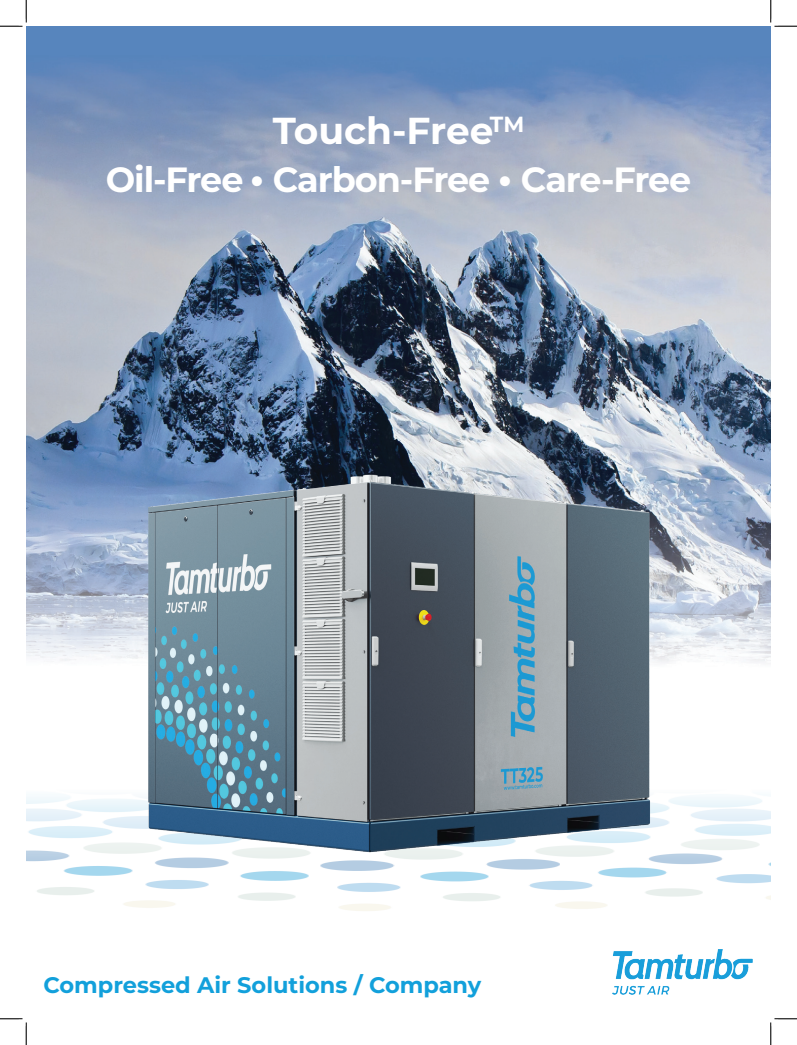
<style>
.page{position:relative;width:797px;height:1045px;background:#fff}
.page>*{position:absolute;margin:0;border:0;box-sizing:border-box;transform-origin:0 0}
.t1{font:700 37.5px "Montserrat";letter-spacing:-.005em;color:#fff}
.t2{font:700 35px "Montserrat";letter-spacing:-.035em;color:#fff}
.t3{font:700 22.5px "Montserrat";color:#12a0db}
</style>
<div class="page">
<img style="left:26px;top:26px;width:744px;height:636px">
<img style="left:612px;top:949px;width:140px;height:45px">
<img style="left:26px;top:797px;width:744px;height:114px">
<img style="left:71px;top:450px;width:654px;height:440px">
<svg style="left:0;top:0;width:27px;height:27px"></svg>
<svg style="left:0;top:1018px;width:27px;height:27px"></svg>
<svg style="left:770px;top:0;width:27px;height:27px"></svg>
<svg style="left:770px;top:1018px;width:27px;height:27px"></svg>
<p class="t1" style="left:273px;top:104px;width:253px">Touch-Free<sup>TM</sup></p>
<p class="t2" style="left:106px;top:154px;width:587px">Oil-Free ● Carbon-Free ● Care-Free</p>
<p class="t3" style="left:43px;top:968px;width:439px">Compressed Air Solutions / Company</p>
</div>
